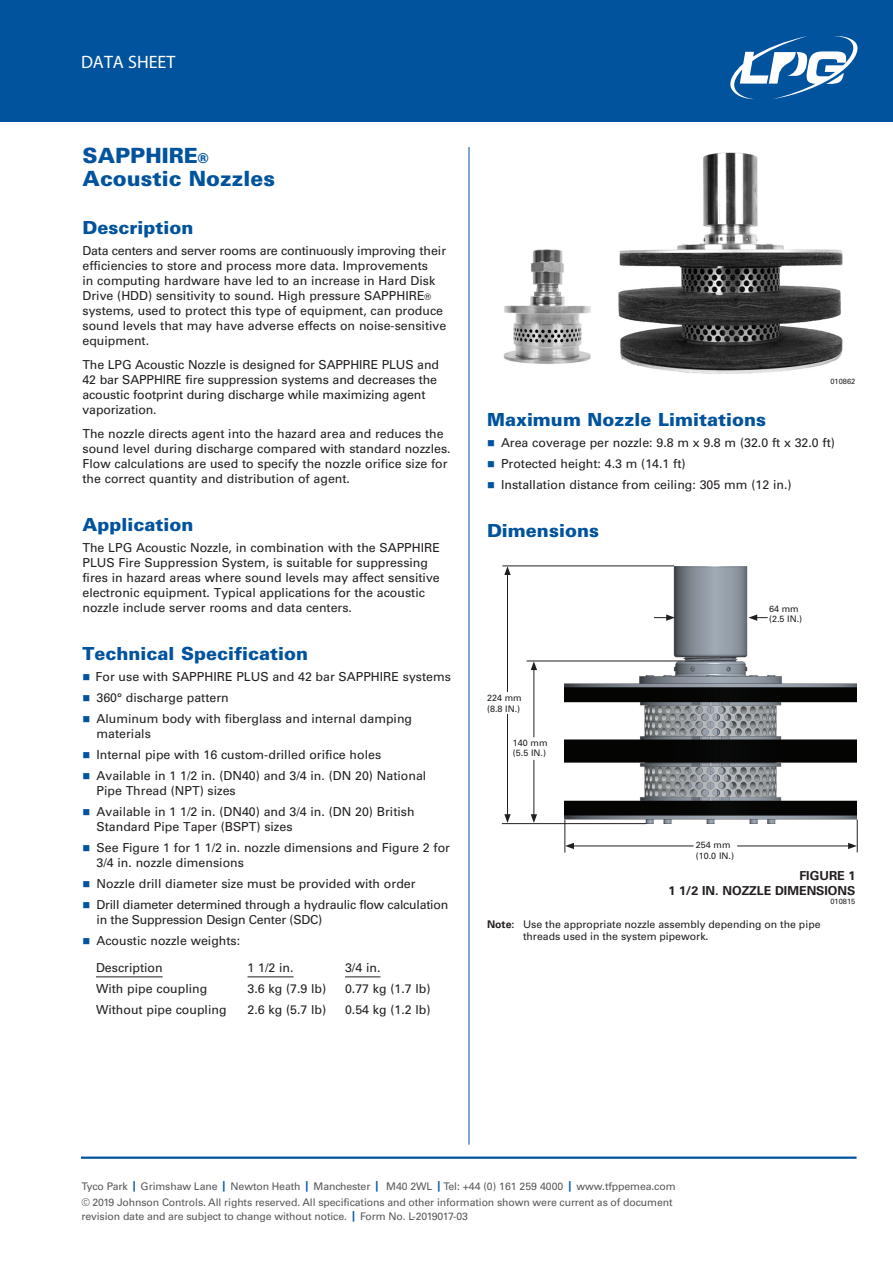
<style>
.page{position:relative;width:893px;height:1263px;background:#fff}
.page>*{position:absolute;margin:0;border:0;box-sizing:border-box;transform-origin:0 0}
._02_Data_Sheet_Heade{font:900 21px/22.5px "Univers LT Std";color:#01539e}
._03_12_pt_Blue_Heade{font:900 18px "Univers LT Std";color:#01539e}
.t1{font:18px "Myriad Pro";color:#fff}
._05_Text_1st_Graph{font:12.3px/15px "Univers LT Std";color:#231f20}
._08_Bullet_Text{font:12.3px/15px "Univers LT Std";color:#231f20}
._06_Text_8_25{font:12.3px/15px "Univers LT Std";color:#231f20}
._11_Text_-_Letter_Ta{font:12.3px "Univers LT Std";color:#231f20}
._07_Bullet_Text_1st{font:12.3px "Univers LT Std";color:#231f20}
._08_Bullet_Text-2{font:12.3px/15px "Univers LT Std";letter-spacing:-.02em;color:#231f20}
._14_Figure_No{font:700 12.3px "Univers LT Std";color:#231f20}
._27_Tagline-Boilerpl{font:10.5px/13.4px "Univers LT Std";letter-spacing:-.01em;color:#57585a}
._16_Note_7_pt__type{font:10.5px/12px "Univers LT Std";color:#231f20}
.t2{font:9px/10.5px "Univers LT Std";color:#231f20}
._15___of_Art_Drawing{font:7.5px "Univers LT Std";color:#231f20}
.s1{font-size:13.5px}
.s2{font-family:"Helvetica";font-size:9px}
.s3{color:#01539e}
.s4{font-weight:700}
.s5{font-weight:700;color:#01539e}
</style>
<div class="page">
<hr style="left:469px;top:147px;width:1px;height:998px;background:#01539e">
<hr style="left:81px;top:1156px;width:775px;height:3px;background:#01539e">
<div style="left:0;top:0;width:893px;height:122px;background:#01539e"></div>
<svg style="left:730px;top:36px;width:127px;height:63px"></svg>
<hr style="left:96px;top:976px;width:67px;height:1px;background:#231f20">
<hr style="left:248px;top:976px;width:46px;height:1px;background:#231f20">
<hr style="left:345px;top:976px;width:35px;height:1px;background:#231f20">
<img style="left:503px;top:153px;width:340px;height:221px">
<img style="left:565px;top:566px;width:292px;height:257px">
<hr style="left:857px;top:820px;width:1px;height:32px;background:#231f20">
<hr style="left:564px;top:820px;width:1px;height:32px;background:#231f20">
<hr style="left:502px;top:823px;width:144px;height:1px;background:#231f20">
<hr style="left:502px;top:565px;width:172px;height:1px;background:#231f20">
<hr style="left:527px;top:661px;width:156px;height:1px;background:#231f20">
<hr style="left:533px;top:668px;width:1px;height:69px;background:#231f20">
<svg style="left:531px;top:661px;width:6px;height:9px"></svg>
<hr style="left:507px;top:572px;width:1px;height:120px;background:#231f20">
<svg style="left:504px;top:566px;width:7px;height:9px"></svg>
<hr style="left:737px;top:846px;width:113px;height:1px;background:#231f20">
<svg style="left:848px;top:843px;width:9px;height:6px"></svg>
<hr style="left:507px;top:714px;width:1px;height:103px;background:#231f20">
<svg style="left:504px;top:814px;width:7px;height:9px"></svg>
<hr style="left:533px;top:760px;width:1px;height:57px;background:#231f20">
<svg style="left:531px;top:814px;width:6px;height:9px"></svg>
<hr style="left:571px;top:846px;width:123px;height:1px;background:#231f20">
<svg style="left:565px;top:843px;width:9px;height:6px"></svg>
<svg style="left:654px;top:614px;width:21px;height:7px"></svg>
<svg style="left:748px;top:614px;width:20px;height:7px"></svg>
<h2 class="t1" style="left:81px;top:51px;width:96px">DATA SHEET</h2>
<p class="_02_Data_Sheet_Heade" style="left:82px;top:144px;width:194px">SAPPHIRE<span class="s1">®<br></span>Acoustic Nozzles</p>
<p class="_03_12_pt_Blue_Heade" style="left:82px;top:216px;width:112px">Description</p>
<p class="_05_Text_1st_Graph" style="left:82px;top:243px;width:365px">Data centers and server rooms are continuously improving their efficiencies to store and process more data. Improvements<br>in computing hardware have led to an increase in Hard Disk Drive (HDD) sensitivity to sound. High pressure SAPPHIRE<span class="s2">® </span>systems, used to protect this type of equipment, can produce sound levels that may have adverse effects on noise-sensitive equipment.</p>
<p class="_06_Text_8_25" style="left:82px;top:357px;width:358px">The LPG Acoustic Nozzle is designed for SAPPHIRE PLUS and 42 bar SAPPHIRE fire suppression systems and decreases the acoustic footprint during discharge while maximizing agent vaporization.</p>
<p class="_06_Text_8_25" style="left:82px;top:426px;width:370px">The nozzle directs agent into the hazard area and reduces the sound level during discharge compared with standard nozzles.<br>Flow calculations are used to specify the nozzle orifice size for the correct quantity and distribution of agent.</p>
<p class="_03_12_pt_Blue_Heade" style="left:82px;top:513px;width:112px">Application</p>
<p class="_05_Text_1st_Graph" style="left:82px;top:540px;width:359px">The LPG Acoustic Nozzle, in combination with the SAPPHIRE PLUS Fire Suppression System, is suitable for suppressing fires in hazard areas where sound levels may affect sensitive electronic equipment. Typical applications for the acoustic nozzle include server rooms and data centers.</p>
<p class="_03_12_pt_Blue_Heade" style="left:82px;top:642px;width:227px">Technical Specification</p>
<p class="_07_Bullet_Text_1st" style="left:82px;top:669px;width:370px"><span class="s3">■</span> For use with SAPPHIRE PLUS and 42 bar SAPPHIRE systems</p>
<p class="_08_Bullet_Text" style="left:82px;top:690px;width:148px"><span class="s3">■</span> 360° discharge pattern</p>
<p class="_08_Bullet_Text" style="left:97px;top:711px;width:317px;text-indent:-14px"><span class="s3">■</span> Aluminum body with fiberglass and internal damping materials</p>
<p class="_08_Bullet_Text" style="left:82px;top:747px;width:300px"><span class="s3">■</span> Internal pipe with 16 custom-drilled orifice holes</p>
<p class="_08_Bullet_Text" style="left:97px;top:768px;width:331px;text-indent:-14px"><span class="s3">■</span> Available in 1 1/2 in. (DN40) and 3/4 in. (DN 20) National<br>Pipe Thread (NPT) sizes</p>
<p class="_08_Bullet_Text" style="left:97px;top:804px;width:320px;text-indent:-14px"><span class="s3">■</span> Available in 1 1/2 in. (DN40) and 3/4 in. (DN 20) British<br>Standard Pipe Taper (BSPT) sizes</p>
<p class="_08_Bullet_Text" style="left:97px;top:840px;width:355px;text-indent:-14px"><span class="s3">■</span> See Figure 1 for 1 1/2 in. nozzle dimensions and Figure 2 for<br>3/4 in. nozzle dimensions</p>
<p class="_08_Bullet_Text" style="left:82px;top:876px;width:335px"><span class="s3">■</span> Nozzle drill diameter size must be provided with order</p>
<p class="_08_Bullet_Text-2" style="left:97px;top:897px;width:353px;text-indent:-14px"><span class="s3">■</span> Drill diameter determined through a hydraulic flow calculation in the Suppression Design Center (SDC)</p>
<p class="_08_Bullet_Text" style="left:82px;top:933px;width:159px"><span class="s3">■</span> Acoustic nozzle weights:</p>
<p class="_11_Text_-_Letter_Ta" style="left:96px;top:961px;width:68px">Description</p>
<p class="_11_Text_-_Letter_Ta" style="left:248px;top:961px;width:48px">1 1/2 in.</p>
<p class="_11_Text_-_Letter_Ta" style="left:345px;top:961px;width:37px">3/4 in.</p>
<p class="_11_Text_-_Letter_Ta" style="left:96px;top:982px;width:113px">With pipe coupling</p>
<p class="_11_Text_-_Letter_Ta" style="left:247px;top:982px;width:80px">3.6 kg (7.9 lb)</p>
<p class="_11_Text_-_Letter_Ta" style="left:345px;top:982px;width:87px">0.77 kg (1.7 lb)</p>
<p class="_11_Text_-_Letter_Ta" style="left:96px;top:1003px;width:132px">Without pipe coupling</p>
<p class="_11_Text_-_Letter_Ta" style="left:247px;top:1003px;width:80px">2.6 kg (5.7 lb)</p>
<p class="_11_Text_-_Letter_Ta" style="left:345px;top:1003px;width:87px">0.54 kg (1.2 lb)</p>
<p class="_15___of_Art_Drawing" style="left:830px;top:377px;width:27px">010862</p>
<p class="_03_12_pt_Blue_Heade" style="left:487px;top:408px;width:281px">Maximum Nozzle Limitations</p>
<p class="_07_Bullet_Text_1st" style="left:487px;top:435px;width:349px"><span class="s3">■</span> Area coverage per nozzle: 9.8 m x 9.8 m (32.0 ft x 32.0 ft)</p>
<p class="_08_Bullet_Text" style="left:487px;top:456px;width:200px"><span class="s3">■</span> Protected height: 4.3 m (14.1 ft)</p>
<p class="_08_Bullet_Text" style="left:487px;top:477px;width:306px"><span class="s3">■</span> Installation distance from ceiling: 305 mm (12 in.)</p>
<p class="_03_12_pt_Blue_Heade" style="left:487px;top:519px;width:114px">Dimensions</p>
<p class="t2" style="left:487px;top:693px;width:36px">224 mm (8.8 IN.)</p>
<p class="t2" style="left:513px;top:737px;width:36px">140 mm (5.5 IN.)</p>
<p class="t2" style="left:769px;top:603px;width:35px">64 mm (2.5 IN.)</p>
<p class="t2" style="left:696px;top:840px;width:40px">254 mm (10.0 IN.)</p>
<p class="_14_Figure_No" style="left:799px;top:869px;width:58px">FIGURE 1</p>
<p class="_14_Figure_No" style="left:668px;top:884px;width:189px">1 1/2 IN. NOZZLE DIMENSIONS</p>
<p class="_15___of_Art_Drawing" style="left:830px;top:897px;width:27px">010815</p>
<p class="_16_Note_7_pt__type" style="left:523px;top:919px;width:299px;text-indent:-36px"><span class="s4">Note:</span> Use the appropriate nozzle assembly depending on the pipe threads used in the system pipework.</p>
<p class="_27_Tagline-Boilerpl" style="left:81px;top:1180px;width:596px">Tyco Park <span class="s5">|</span> Grimshaw Lane <span class="s5">|</span> Newton Heath <span class="s5">|</span> Manchester <span class="s5">|</span> M40 2WL <span class="s5">|</span> Tel: +44 (0) 161 259 4000 <span class="s5">|</span> www.tfppemea.com</p>
<p class="_27_Tagline-Boilerpl" style="left:81px;top:1196px;width:593px">© 2019 Johnson Controls. All rights reserved. All specifications and other information shown were current as of document revision date and are subject to change without notice. <span class="s5">|</span> Form No. L-2019017-03</p>
</div>
